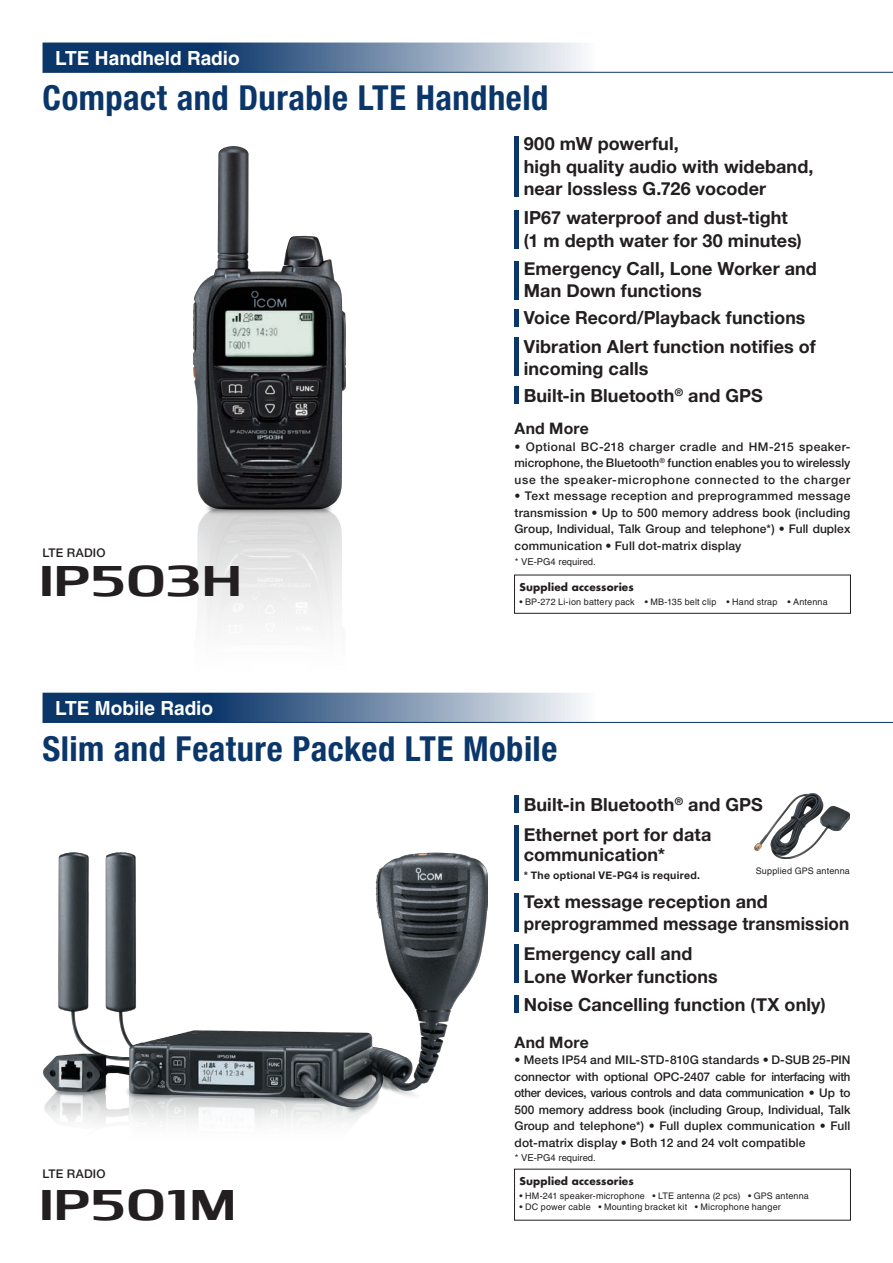
<style>
.page{position:relative;width:893px;height:1263px;background:#fff}
.page>*{position:absolute;margin:0;border:0;box-sizing:border-box;transform-origin:0 0}
.t1{font:37.5px "Icom CI PRODUCT";color:#231f20}
.t2{font:700 condensed 34.5px "Helvetica Neue LT Pro";letter-spacing:.015em;color:#0b366a}
.t3{font:700 19.5px "Helvetica LT Std";letter-spacing:-.005em;color:#fff}
.t4{font:700 18px/22.5px "Helvetica Neue";letter-spacing:.005em;color:#231f20}
.t5{font:700 15.75px "Helvetica Neue";letter-spacing:.015em;color:#231f20}
.t6{font:500 12px/16.5px "Helvetica Neue LT Pro";letter-spacing:.015em;color:#231f20;text-align:justify}
.t7{font:700 10.5px "Futura Std";letter-spacing:.015em;color:#231f20}
.t8{font:700 10.5px "Helvetica Neue";letter-spacing:.025em;color:#231f20}
.t9{font:9.45px "Helvetica LT Std";color:#231f20}
.t10{font:9px "Helvetica LT Std";letter-spacing:.02em;color:#231f20}
.s1{font-size:16.5px}
</style>
<div class="page">
<img style="left:193px;top:146px;width:152px;height:547px">
<img style="left:43px;top:853px;width:444px;height:271px">
<div style="left:514px;top:136px;width:5px;height:61px;background:#0b366a"></div>
<div style="left:514px;top:210px;width:5px;height:39px;background:#0b366a"></div>
<div style="left:514px;top:261px;width:5px;height:38px;background:#0b366a"></div>
<div style="left:514px;top:310px;width:5px;height:17px;background:#0b366a"></div>
<div style="left:514px;top:337px;width:5px;height:39px;background:#0b366a"></div>
<div style="left:514px;top:386px;width:5px;height:17px;background:#0b366a"></div>
<div style="left:514px;top:796px;width:5px;height:17px;background:#0b366a"></div>
<div style="left:514px;top:894px;width:5px;height:38px;background:#0b366a"></div>
<div style="left:514px;top:826px;width:5px;height:55px;background:#0b366a"></div>
<div style="left:514px;top:945px;width:5px;height:38px;background:#0b366a"></div>
<div style="left:514px;top:996px;width:5px;height:17px;background:#0b366a"></div>
<svg style="left:43px;top:43px;width:552px;height:29px;background:#5d799c"></svg>
<hr style="left:43px;top:72px;width:850px;height:1px;background:#0b366a">
<svg style="left:43px;top:693px;width:552px;height:29px;background:#5d7a9c"></svg>
<hr style="left:43px;top:722px;width:850px;height:1px;background:#0b366a">
<img style="left:755px;top:793px;width:95px;height:66px">
<h3 class="t3" style="left:55px;top:46px;width:186px">LTE Handheld Radio</h3>
<h2 class="t2" style="left:43px;top:77px;width:507px">Compact and Durable LTE Handheld</h2>
<p class="t6" style="left:43px;top:544px;width:65px">LTE RADIO</p>
<h1 class="t1" style="left:43px;top:557px;width:204px">IP503H</h1>
<h3 class="t3" style="left:55px;top:696px;width:159px">LTE Mobile Radio</h3>
<h3 class="t4" style="left:524px;top:133px;width:291px">900 mW powerful,<br>high quality audio with wideband, near lossless G.726 vocoder</h3>
<h3 class="t4" style="left:524px;top:207px;width:280px">IP67 waterproof and dust-tight <span class="s1">(</span>1 m depth water for 30 minutes<span class="s1">)</span></h3>
<h3 class="t4" style="left:524px;top:258px;width:295px">Emergency Call, Lone Worker and<br>Man Down functions</h3>
<h3 class="t4" style="left:524px;top:303px;width:294px;line-height:29.4px">Voice Record/Playback functions<br>Vibration Alert function notifies of</h3>
<h3 class="t4" style="left:524px;top:356px;width:241px;line-height:26.1px">incoming calls<br>Built-in Bluetooth<sup>®</sup> and GPS</h3>
<p class="t6" style="left:514px;top:438px;width:337px">• Optional BC-218 charger cradle and HM-215 speaker&shy;microphone, the Bluetooth<sup>®</sup> function enables you to wirelessly use the speaker-microphone connected to the charger</p>
<p class="t6" style="left:514px;top:487px;width:338px">• Text message reception and preprogrammed message transmission • Up to 500 memory address book (including Group, Individual, Talk Group and telephone*) • Full duplex communication • Full dot-matrix display</p>
<h3 class="t5" style="left:515px;top:416px;width:76px">And More</h3>
<p class="t9" style="left:515px;top:556px;width:82px">* VE-PG4 required.</p>
<p class="t7" style="left:519px;top:580px;width:116px">Supplied accessories</p>
<p class="t10" style="left:519px;top:597px;width:310px">• BP-272 Li-ion battery pack • MB-135 belt clip • Hand strap • Antenna</p>
<h2 class="t2" style="left:43px;top:727px;width:516px">Slim and Feature Packed LTE Mobile</h2>
<h3 class="t4" style="left:524px;top:793px;width:241px">Built-in Bluetooth<sup>®</sup> and GPS</h3>
<h3 class="t4" style="left:524px;top:825px;width:189px;line-height:19.5px">Ethernet port for data communication*</h3>
<p class="t8" style="left:524px;top:867px;width:178px">* The optional VE-PG4 is required.</p>
<p class="t10" style="left:756px;top:865px;width:96px">Supplied GPS antenna</p>
<h3 class="t4" style="left:524px;top:890px;width:327px">Text message reception and preprogrammed message transmission</h3>
<h3 class="t4" style="left:524px;top:943px;width:196px">Emergency call and<br>Lone Worker functions</h3>
<h3 class="t4" style="left:524px;top:994px;width:303px">Noise Cancelling function <span class="s1">(</span>TX only<span class="s1">)</span></h3>
<h3 class="t5" style="left:515px;top:1029px;width:76px">And More</h3>
<p class="t6" style="left:514px;top:1052px;width:337px">• Meets IP54 and MIL-STD-810G standards • D-SUB 25-PIN connector with optional OPC-2407 cable for interfacing with other devices, various controls and data communication • Up to 500 memory address book (including Group, Individual, Talk Group and telephone*) • Full duplex communication • Full dot-matrix display • Both 12 and 24 volt compatible</p>
<p class="t6" style="left:43px;top:1166px;width:65px">LTE RADIO</p>
<h1 class="t1" style="left:43px;top:1181px;width:199px">IP501M</h1>
<p class="t9" style="left:515px;top:1152px;width:82px">* VE-PG4 required.</p>
<p class="t7" style="left:519px;top:1174px;width:116px">Supplied accessories</p>
<p class="t10" style="left:519px;top:1191px;width:291px">• HM-241 speaker-microphone • LTE antenna (2 pcs) • GPS antenna</p>
<p class="t10" style="left:519px;top:1201px;width:263px">• DC power cable • Mounting bracket kit • Microphone hanger</p>
</div>
